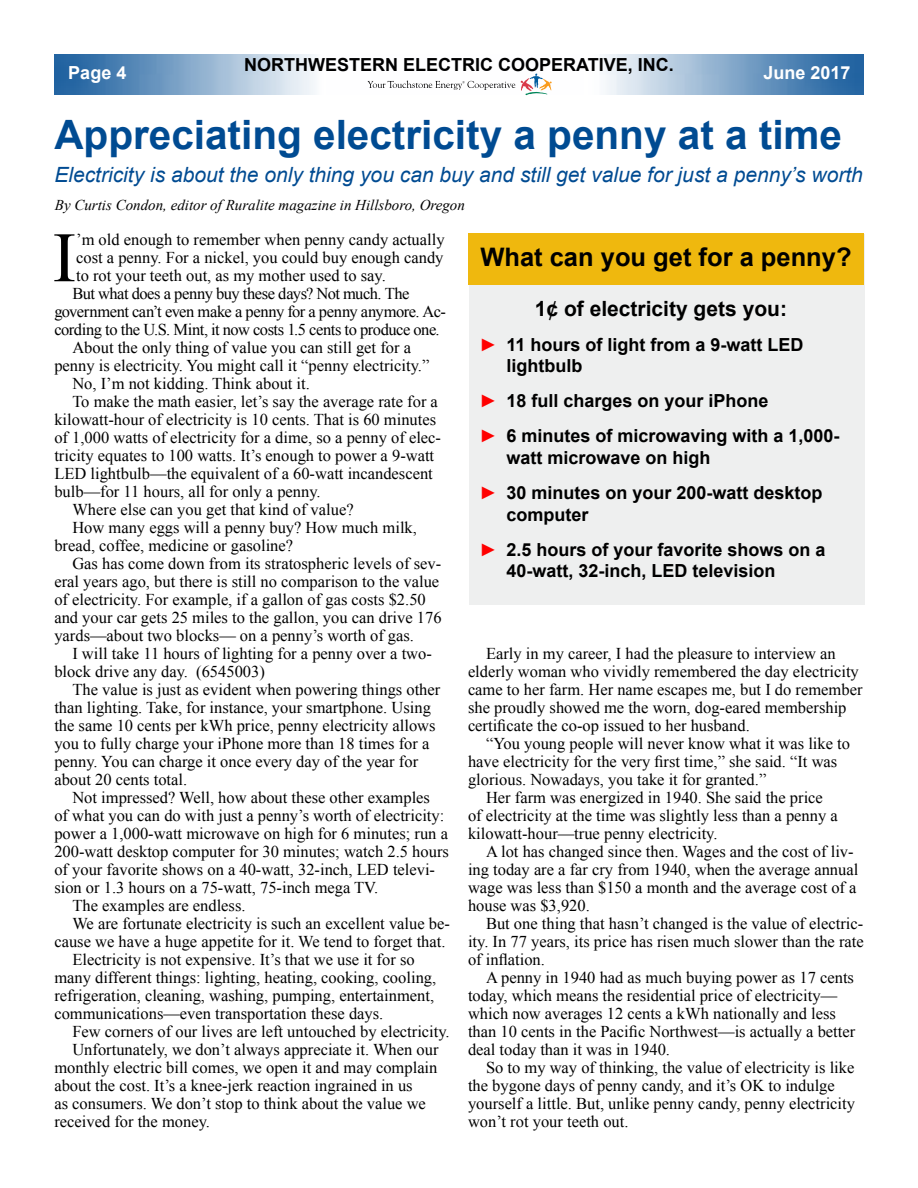
<style>
.page{position:relative;width:918px;height:1188px;background:#fff}
.page>*{position:absolute;margin:0;border:0;box-sizing:border-box;transform-origin:0 0}
.t1{font:70.8px "Times New Roman";color:#000}
.t2{font:700 40.5px "Arial";color:#004b92}
.t3{font:700 25.5px "Arial";color:#000}
.t4{font:italic 21px "Arial";color:#004b92}
.t5{font:700 21px "Arial";color:#000}
.t6{font:700 18px/35.1px "Arial";color:#000}
.t7{font:700 18px "Arial";color:#fff}
.t8{font:16.5px/18px "Times New Roman";color:#000}
.t9{font:16.5px "Times New Roman";letter-spacing:-.03em;color:#000}
.t10{font:16.5px "Times New Roman";letter-spacing:-.035em;color:#000}
.t11{font:italic 15px "Times New Roman";color:#000}
.s1{color:#f00}
</style>
<div class="page">
<div style="left:469px;top:234px;width:395px;height:371px;background:#eeefef"></div>
<img style="left:54px;top:54px;width:810px;height:41px">
<svg style="left:521px;top:73px;width:31px;height:22px"></svg>
<svg style="left:368px;top:81px;width:147px;height:9px"></svg>
<div style="left:468px;top:234px;width:396px;height:51px;background:#efb80e"></div>
<p class="t6" style="left:244px;top:48px;width:431px">NORTHWESTERN ELECTRIC COOPERATIVE, INC.</p>
<p class="t7" style="left:68px;top:61px;width:60px">Page 4</p>
<p class="t7" style="left:763px;top:61px;width:89px">June 2017</p>
<h2 class="t2" style="left:54px;top:108px;width:789px">Appreciating electricity a penny at a time</h2>
<p class="t4" style="left:54px;top:161px;width:810px">Electricity is about the only thing you can buy and still get value for just a penny’s worth</p>
<p class="t11" style="left:55px;top:195px;width:412px">By Curtis Condon, editor of Ruralite magazine in Hillsboro, Oregon</p>
<h3 class="t3" style="left:480px;top:240px;width:373px">What can you get for a penny?</h3>
<p class="t5" style="left:535px;top:294px;width:254px">1¢ of electricity gets you:</p>
<p class="t6" style="left:507px;top:334px;width:299px;line-height:21.6px;text-indent:-27px"><span class="s1">►</span> 11 hours of light from a 9-watt LED lightbulb</p>
<p class="t6" style="left:480px;top:384px;width:362px"><span class="s1">►</span> 18 full charges on your iPhone<br><span class="s1">►</span> 6 minutes of microwaving with a 1,000-</p>
<p class="t6" style="left:480px;top:441px;width:345px;text-indent:27px">watt microwave on high<br><span class="s1">►</span> 30 minutes on your 200-watt desktop</p>
<p class="t6" style="left:480px;top:497px;width:348px;text-indent:27px">computer<br><span class="s1">►</span> 2.5 hours of your favorite shows on a</p>
<p class="t6" style="left:507px;top:554px;width:271px">40-watt, 32-inch, LED television</p>
<h1 class="t1" style="left:53px;top:210px;width:25px">I</h1>
<p class="t8" style="left:76px;top:230px;width:370px">’m old enough to remember when penny candy actually</p>
<p class="t8" style="left:76px;top:248px;width:369px">cost a penny. For a nickel, you could buy enough candy</p>
<p class="t8" style="left:76px;top:266px;width:311px">to rot your teeth out, as my mother used to say.</p>
<p class="t10" style="left:72px;top:283px;width:339px">But what does a penny buy these days? Not much. The</p>
<p class="t9" style="left:54px;top:301px;width:393px">government can’t even make a penny for a penny anymore. Ac-</p>
<p class="t9" style="left:54px;top:319px;width:387px">cording to the U.S. Mint, it now costs 1.5 cents to produce one.</p>
<p class="t8" style="left:72px;top:338px;width:340px">About the only thing of value you can still get for a</p>
<p class="t8" style="left:54px;top:356px;width:376px">penny is electricity. You might call it “penny electricity.”</p>
<p class="t8" style="left:72px;top:374px;width:239px">No, I’m not kidding. Think about it.</p>
<p class="t8" style="left:72px;top:392px;width:367px">To make the math easier, let’s say the average rate for a</p>
<p class="t8" style="left:54px;top:411px;width:383px">kilowatt-hour of electricity is 10 cents. That is 60 minutes</p>
<p class="t8" style="left:54px;top:429px;width:388px">of 1,000 watts of electricity for a dime, so a penny of elec-</p>
<p class="t8" style="left:54px;top:447px;width:381px">tricity equates to 100 watts. It’s enough to power a 9-watt</p>
<p class="t8" style="left:54px;top:465px;width:380px">LED lightbulb—the equivalent of a 60-watt incandescent</p>
<p class="t8" style="left:54px;top:483px;width:268px">bulb—for 11 hours, all for only a penny.</p>
<p class="t8" style="left:72px;top:501px;width:283px">Where else can you get that kind of value?</p>
<p class="t8" style="left:72px;top:519px;width:346px">How many eggs will a penny buy? How much milk,</p>
<p class="t8" style="left:54px;top:537px;width:240px">bread, coffee, medicine or gasoline?</p>
<p class="t8" style="left:72px;top:555px;width:370px">Gas has come down from its stratospheric levels of sev-</p>
<p class="t8" style="left:54px;top:573px;width:386px">eral years ago, but there is still no comparison to the value</p>
<p class="t8" style="left:54px;top:591px;width:373px">of electricity. For example, if a gallon of gas costs $2.50</p>
<p class="t8" style="left:54px;top:609px;width:389px">and your car gets 25 miles to the gallon, you can drive 176</p>
<p class="t8" style="left:54px;top:627px;width:361px">yards—about two blocks— on a penny’s worth of gas.</p>
<p class="t8" style="left:72px;top:645px;width:361px">I will take 11 hours of lighting for a penny over a two-</p>
<p class="t8" style="left:54px;top:663px;width:212px">block drive any day. (6545003)</p>
<p class="t8" style="left:72px;top:681px;width:369px">The value is just as evident when powering things other</p>
<p class="t8" style="left:54px;top:699px;width:378px">than lighting. Take, for instance, your smartphone. Using</p>
<p class="t8" style="left:54px;top:717px;width:383px">the same 10 cents per kWh price, penny electricity allows</p>
<p class="t8" style="left:54px;top:735px;width:377px">you to fully charge your iPhone more than 18 times for a</p>
<p class="t8" style="left:54px;top:753px;width:365px">penny. You can charge it once every day of the year for</p>
<p class="t8" style="left:54px;top:771px;width:134px">about 20 cents total.</p>
<p class="t8" style="left:72px;top:789px;width:359px">Not impressed? Well, how about these other examples</p>
<p class="t8" style="left:54px;top:807px;width:391px">of what you can do with just a penny’s worth of electricity:</p>
<p class="t8" style="left:54px;top:825px;width:395px">power a 1,000-watt microwave on high for 6 minutes; run a</p>
<p class="t8" style="left:54px;top:843px;width:396px">200-watt desktop computer for 30 minutes; watch 2.5 hours</p>
<p class="t8" style="left:54px;top:861px;width:382px">of your favorite shows on a 40-watt, 32-inch, LED televi-</p>
<p class="t8" style="left:54px;top:879px;width:325px">sion or 1.3 hours on a 75-watt, 75-inch mega TV.</p>
<p class="t8" style="left:72px;top:897px;width:175px">The examples are endless.</p>
<p class="t8" style="left:72px;top:915px;width:379px">We are fortunate electricity is such an excellent value be-</p>
<p class="t8" style="left:54px;top:933px;width:393px">cause we have a huge appetite for it. We tend to forget that.</p>
<p class="t8" style="left:72px;top:951px;width:344px">Electricity is not expensive. It’s that we use it for so</p>
<p class="t8" style="left:54px;top:969px;width:383px">many different things: lighting, heating, cooking, cooling,</p>
<p class="t8" style="left:54px;top:987px;width:381px">refrigeration, cleaning, washing, pumping, entertainment,</p>
<p class="t8" style="left:54px;top:1005px;width:331px">communications—even transportation these days.</p>
<p class="t8" style="left:72px;top:1023px;width:379px">Few corners of our lives are left untouched by electricity.</p>
<p class="t8" style="left:72px;top:1041px;width:368px">Unfortunately, we don’t always appreciate it. When our</p>
<p class="t8" style="left:54px;top:1059px;width:385px">monthly electric bill comes, we open it and may complain</p>
<p class="t8" style="left:54px;top:1077px;width:360px">about the cost. It’s a knee-jerk reaction ingrained in us</p>
<p class="t8" style="left:54px;top:1095px;width:373px">as consumers. We don’t stop to think about the value we</p>
<p class="t8" style="left:54px;top:1113px;width:157px">received for the money.</p>
<p class="t8" style="left:468px;top:645px;width:396px;text-indent:18px">Early in my career, I had the pleasure to interview an elderly woman who vividly remembered the day electricity came to her farm. Her name escapes me, but I do remember she proudly showed me the worn, dog-eared membership certificate the co-op issued to her husband.</p>
<p class="t8" style="left:486px;top:735px;width:366px">“You young people will never know what it was like to</p>
<p class="t8" style="left:468px;top:753px;width:371px">have electricity for the very first time,” she said. “It was</p>
<p class="t8" style="left:468px;top:771px;width:300px">glorious. Nowadays, you take it for granted.”</p>
<p class="t8" style="left:486px;top:789px;width:338px">Her farm was energized in 1940. She said the price</p>
<p class="t8" style="left:468px;top:807px;width:371px">of electricity at the time was slightly less than a penny a</p>
<p class="t8" style="left:468px;top:825px;width:251px">kilowatt-hour—true penny electricity.</p>
<p class="t8" style="left:486px;top:843px;width:369px">A lot has changed since then. Wages and the cost of liv-</p>
<p class="t8" style="left:468px;top:861px;width:392px">ing today are a far cry from 1940, when the average annual</p>
<p class="t8" style="left:468px;top:879px;width:390px">wage was less than $150 a month and the average cost of a</p>
<p class="t8" style="left:468px;top:897px;width:123px">house was $3,920.</p>
<p class="t8" style="left:486px;top:915px;width:379px">But one thing that hasn’t changed is the value of electric-</p>
<p class="t8" style="left:468px;top:933px;width:397px">ity. In 77 years, its price has risen much slower than the rate</p>
<p class="t8" style="left:468px;top:951px;width:79px">of inflation.</p>
<p class="t8" style="left:486px;top:969px;width:369px">A penny in 1940 had as much buying power as 17 cents</p>
<p class="t8" style="left:468px;top:987px;width:371px">today, which means the residential price of electricity—</p>
<p class="t8" style="left:468px;top:1005px;width:369px">which now averages 12 cents a kWh nationally and less</p>
<p class="t8" style="left:468px;top:1023px;width:389px">than 10 cents in the Pacific Northwest—is actually a better</p>
<p class="t8" style="left:468px;top:1041px;width:204px">deal today than it was in 1940.</p>
<p class="t8" style="left:486px;top:1059px;width:370px">So to my way of thinking, the value of electricity is like</p>
<p class="t8" style="left:468px;top:1077px;width:368px">the bygone days of penny candy, and it’s OK to indulge</p>
<p class="t8" style="left:468px;top:1095px;width:389px">yourself a little. But, unlike penny candy, penny electricity</p>
<p class="t8" style="left:468px;top:1113px;width:162px">won’t rot your teeth out.</p>
</div>
